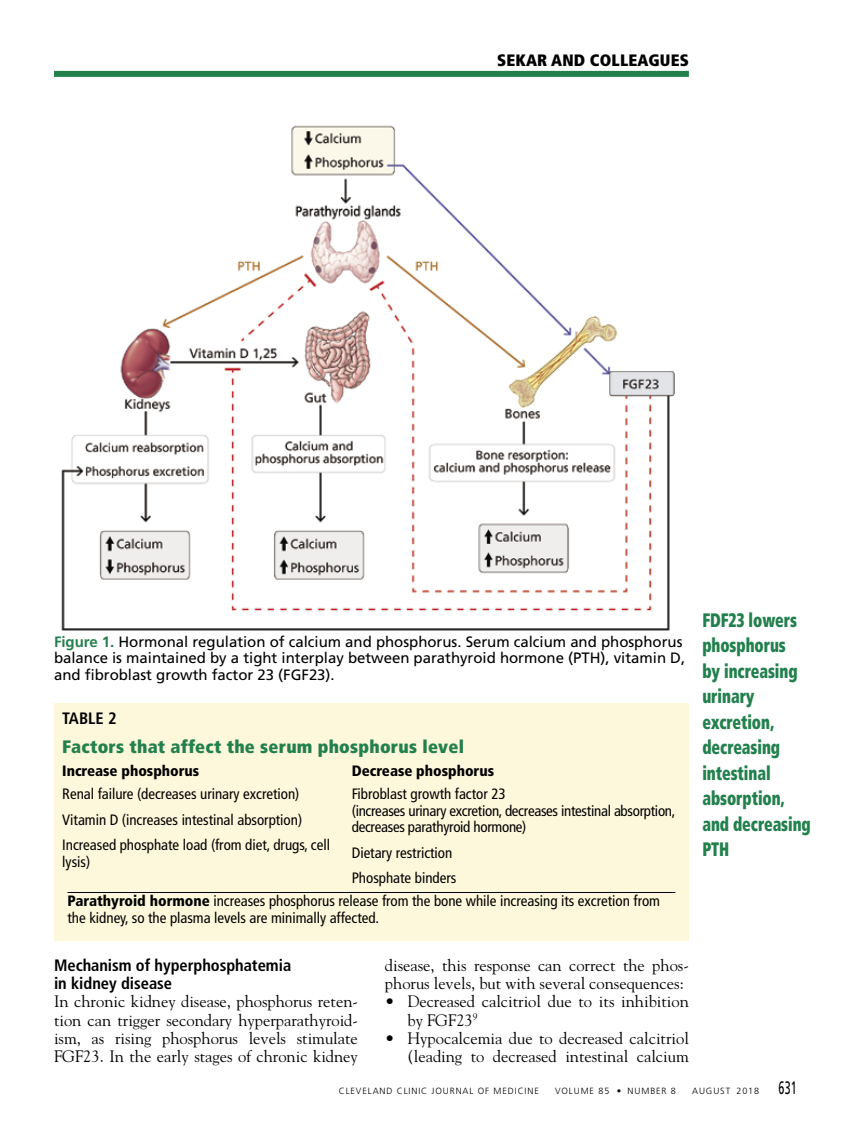
<style>
.page{position:relative;width:851px;height:1134px;background:#fff}
.page>*{position:absolute;margin:0;border:0;box-sizing:border-box;transform-origin:0 0}
.t1{font:900 condensed 19.5px/25.5px "Frutiger LT Std";letter-spacing:-.005em;color:#22804d;scale:.8 1}
.t2{font:900 condensed 18px "Frutiger LT Std";letter-spacing:.015em;color:#22804d}
.t3{font:16.5px/18.3px "Goudy Std";color:#000}
.t4{font:700 condensed 16.5px/18.3px "Frutiger LT Std";color:#000}
.t5{font:900 condensed 16.5px "Frutiger LT Std";letter-spacing:.01em;color:#000}
.t6{font:condensed 15px/25.5px "Frutiger LT Std";color:#000}
.t7{font:15px/16.5px "Frutiger LT Std";color:#000}
.t8{font:condensed 15px/16.5px "Frutiger LT Std";letter-spacing:-.02em;color:#000}
.t9{font:900 condensed 15px "Frutiger LT Std";color:#000}
.t10{font:300 9px "Frutiger LT Std";letter-spacing:.1em;color:#000}
.s1{font-weight:700;color:#22804d}
.s2{font-weight:900}
.s3{font-weight:400;font-size:18px}
</style>
<div class="page">
<div style="left:54px;top:71px;width:634px;height:6px;background:#22804d"></div>
<img style="left:61px;top:125px;width:614px;height:506px">
<div style="left:54px;top:704px;width:634px;height:237px;background:#fdf7db"></div>
<hr style="left:68px;top:892px;width:607px;height:1px;background:#000">
<p class="t5" style="left:497px;top:51px;width:193px">SEKAR AND COLLEAGUES</p>
<p class="t7" style="left:54px;top:634px;width:632px"><span class="s1">Figure 1.</span> Hormonal regulation of calcium and phosphorus. Serum calcium and phosphorus balance is maintained by a tight interplay between parathyroid hormone (PTH), vitamin D, and fibroblast growth factor 23 (FGF23).</p>
<p class="t4" style="left:62px;top:709px;width:56px">TABLE 2</p>
<p class="t2" style="left:62px;top:735px;width:403px">Factors that affect the serum phosphorus level</p>
<p class="t9" style="left:62px;top:762px;width:138px">Increase phosphorus</p>
<p class="t9" style="left:352px;top:762px;width:144px">Decrease phosphorus</p>
<p class="t6" style="left:62px;top:781px;width:269px">Renal failure (decreases urinary excretion)<br>Vitamin D (increases intestinal absorption)<br>Increased phosphate load (from diet, drugs, cell</p>
<p class="t6" style="left:62px;top:849px;width:29px">lysis)</p>
<p class="t8" style="left:352px;top:786px;width:325px">Fibroblast growth factor 23<br>(increases urinary excretion, decreases intestinal absorption, decreases parathyroid hormone)</p>
<p class="t6" style="left:352px;top:840px;width:106px">Dietary restriction<br>Phosphate binders</p>
<p class="t6" style="left:68px;top:893px;width:594px;line-height:16.5px"><span class="s2">Parathyroid hormone</span> increases phosphorus release from the bone while increasing its excretion from the kidney, so the plasma levels are minimally affected.</p>
<p class="t4" style="left:54px;top:956px;width:239px">Mechanism of hyperphosphatemia in kidney disease</p>
<p class="t3" style="left:54px;top:992px;width:305px;text-align:justify">In chronic kidney disease, phosphorus reten&shy;tion can trigger secondary hyperparathyroid&shy;ism, as rising phosphorus levels stimulate FGF23. In the early stages of chronic kidney</p>
<p class="t3" style="left:385px;top:956px;width:305px">disease, this response can correct the phos&shy;phorus levels, but with several consequences:</p>
<p class="t3" style="left:407px;top:992px;width:283px;text-indent:-23px">• Decreased calcitriol due to its inhibition by FGF23<sup>9</sup></p>
<p class="t3" style="left:385px;top:1029px;width:305px;text-align:right">• Hypocalcemia due to decreased calcitriol (leading to decreased intestinal calcium</p>
<p class="t1" style="left:702px;top:607px;width:137px">FDF23 lowers phosphorus<br>by increasing urinary excretion, decreasing intestinal absorption, and decreasing<br>PTH</p>
<p class="t10" style="left:339px;top:1085px;width:202px">CLEVELAND CLINIC JOURNAL OF MEDICINE</p>
<p class="t10" style="left:555px;top:1085px;width:122px">VOLUME 85 • NUMBER 8</p>
<p class="t10" style="left:692px;top:1085px;width:106px">AUGUST 2018 <span class="s3">631</span></p>
</div>
